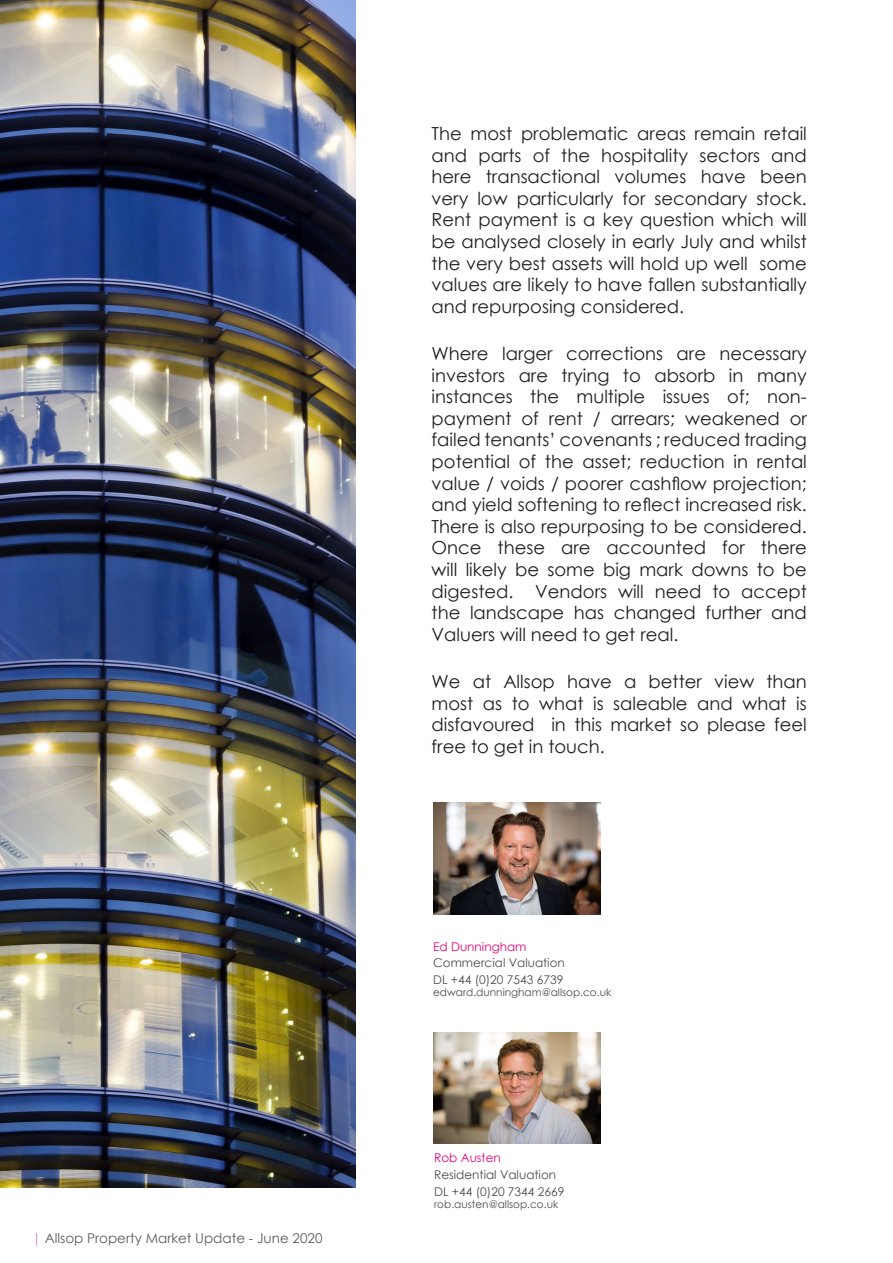
<style>
.page{position:relative;width:893px;height:1263px;background:#fff}
.page>*{position:absolute;margin:0;border:0;box-sizing:border-box;transform-origin:0 0}
.t1{font:18px/21.6px "Century Gothic";color:#231f20;text-align:justify}
.t2{font:13.5px "Century Gothic";color:#231f20}
.t3{font:12px "Century Gothic";color:#4b4c4d}
.t4{font:12px "Century Gothic";color:#e40278}
.t5{font:10.5px "Century Gothic";color:#4b4c4d}
.s1{font-weight:700;color:#df006e}
</style>
<div class="page">
<img style="left:0;top:0;width:355px;height:1187px">
<img style="left:434px;top:803px;width:167px;height:111px">
<img style="left:434px;top:1032px;width:167px;height:112px">
<p class="t2" style="left:33px;top:1229px;width:291px"><span class="s1">|</span> Allsop Property Market Update - June 2020</p>
<p class="t1" style="left:432px;top:122px;width:377px">The most problematic areas remain retail and parts of the hospitality sectors and here transactional volumes have been very low particularly for secondary stock.<br>Rent payment is a key question which will be analysed closely in early July and whilst the very best assets will hold up well some values are likely to have fallen substantially and repurposing considered.</p>
<p class="t1" style="left:432px;top:342px;width:377px">Where larger corrections are necessary investors are trying to absorb in many instances the multiple issues of; non&shy;payment of rent / arrears; weakened or failed tenants’ covenants ; reduced trading potential of the asset; reduction in rental value / voids / poorer cashflow projection; and yield softening to reflect increased risk.<br>There is also repurposing to be considered.<br>Once these are accounted for there will likely be some big mark downs to be digested. Vendors will need to accept the landscape has changed further and Valuers will need to get real.</p>
<p class="t1" style="left:432px;top:670px;width:377px">We at Allsop have a better view than most as to what is saleable and what is disfavoured in this market so please feel free to get in touch.</p>
<p class="t4" style="left:433px;top:938px;width:95px">Ed Dunningham</p>
<p class="t3" style="left:433px;top:954px;width:133px">Commercial Valuation</p>
<p class="t3" style="left:433px;top:971px;width:132px">DL +44 (0)20 7543 6739</p>
<p class="t5" style="left:433px;top:985px;width:180px">edward.dunningham@allsop.co.uk</p>
<p class="t4" style="left:434px;top:1150px;width:68px">Rob Austen</p>
<p class="t3" style="left:434px;top:1166px;width:124px">Residential Valuation</p>
<p class="t3" style="left:434px;top:1183px;width:132px">DL +44 (0)20 7344 2669</p>
<p class="t5" style="left:434px;top:1197px;width:126px">rob.austen@allsop.co.uk</p>
</div>
